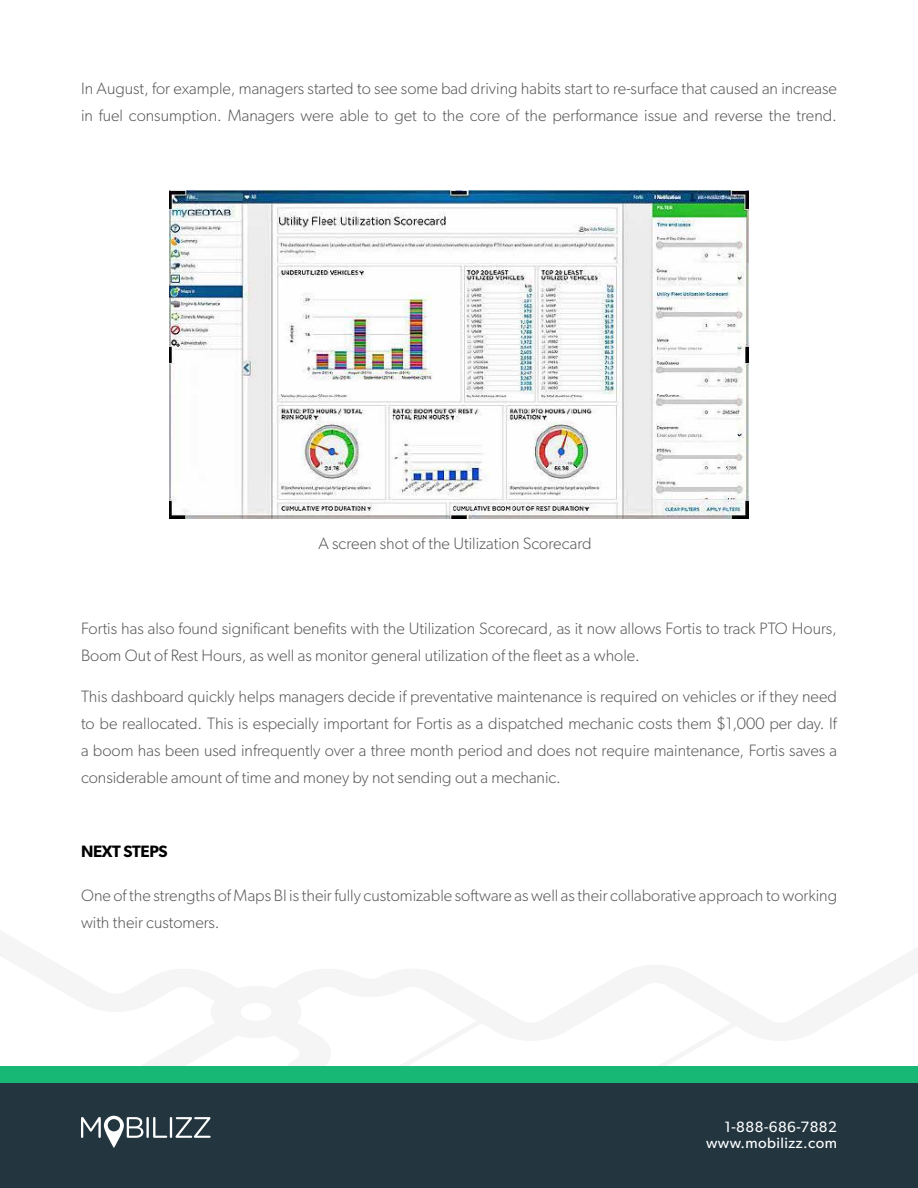
<style>
.page{position:relative;width:918px;height:1188px;background:#fff}
.page>*{position:absolute;margin:0;border:0;box-sizing:border-box;transform-origin:0 0}
.t1{font:300 16.5px/27px "Gibson";color:#58595b}
.t2{font:600 16.5px "Gibson";letter-spacing:-.02em;color:#000}
.t3{font:15px/16.5px "Gibson";letter-spacing:.03em;color:#fff;text-align:right}
</style>
<div class="page">
<div style="left:0;top:1080px;width:918px;height:108px;background:#233640"></div>
<div style="left:0;top:1067px;width:918px;height:16px;background:#17b775"></div>
<hr style="left:146px;top:1117px;width:3px;height:21px;background:#fff">
<svg style="left:153px;top:1117px;width:14px;height:21px"></svg>
<hr style="left:170px;top:1117px;width:2px;height:21px;background:#fff">
<svg style="left:176px;top:1117px;width:35px;height:21px"></svg>
<svg style="left:81px;top:1116px;width:62px;height:32px"></svg>
<img style="left:170px;top:190px;width:578px;height:328px">
<p class="t1" style="left:81px;top:75px;width:758px">In August, for example, managers started to see some bad driving habits start to re-surface that caused an increase in fuel consumption. Managers were able to get to the core of the performance issue and reverse the trend.</p>
<p class="t1" style="left:318px;top:530px;width:275px">A screen shot of the Utilization Scorecard</p>
<p class="t1" style="left:81px;top:615px;width:757px">Fortis has also found significant benefits with the Utilization Scorecard, as it now allows Fortis to track PTO Hours,<br>Boom Out of Rest Hours, as well as monitor general utilization of the fleet as a whole.</p>
<p class="t1" style="left:81px;top:682px;width:758px;text-align:justify">This dashboard quickly helps managers decide if preventative maintenance is required on vehicles or if they need to be reallocated. This is especially important for Fortis as a dispatched mechanic costs them $1,000 per day. If a boom has been used infrequently over a three month period and does not require maintenance, Fortis saves a considerable amount of time and money by not sending out a mechanic.</p>
<p class="t2" style="left:81px;top:841px;width:88px">NEXT STEPS</p>
<p class="t1" style="left:81px;top:881px;width:758px">One of the strengths of Maps BI is their fully customizable software as well as their collaborative approach to working with their customers.</p>
<p class="t3" style="left:706px;top:1118px;width:132px">1-888-686-7882 www.mobilizz.com</p>
</div>
